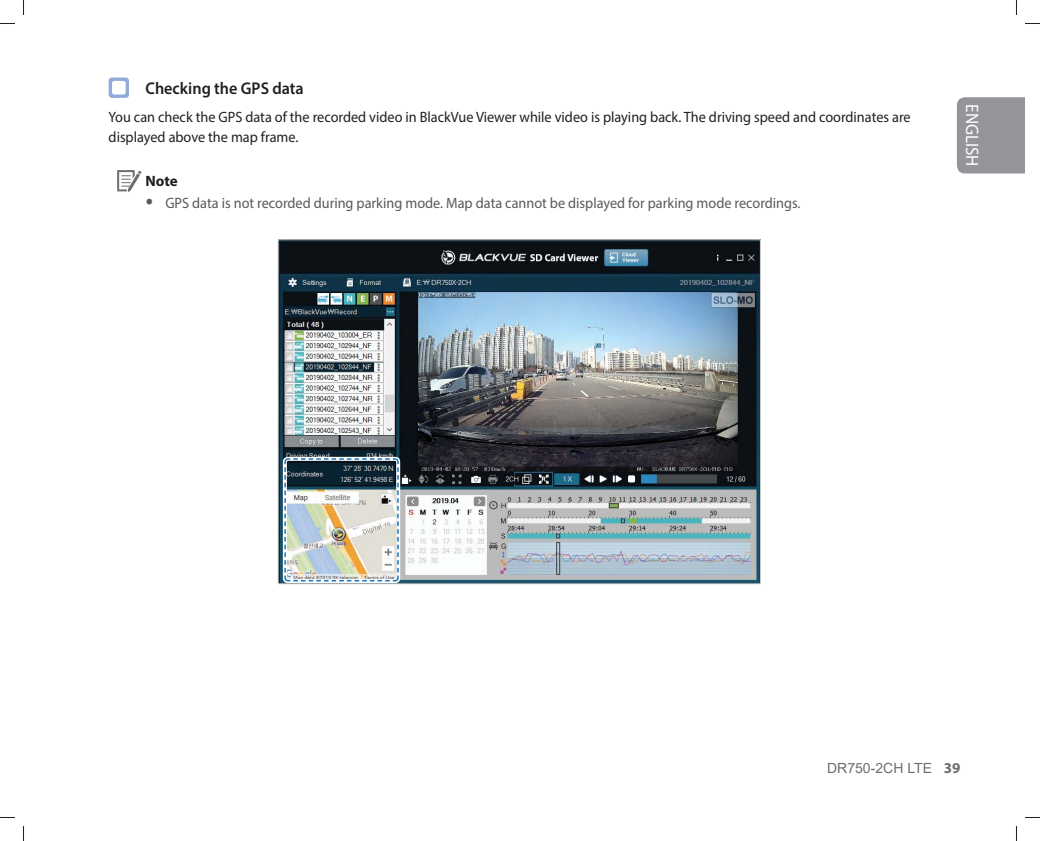
<style>
.page{position:relative;width:1040px;height:841px;background:#fff}
.page>*{position:absolute;margin:0;border:0;box-sizing:border-box;transform-origin:0 0}
.t1{font:18px "Myriad Pro";color:#fff;scale:.95 1}
.t2{font:600 17px "Myriad Pro";color:#231f20;scale:.95 1}
.t3{font:15px/20px "Myriad Pro";color:#231f20;scale:.95 1}
.t4{font:15px "Myriad Pro";color:#58595b;scale:.95 1}
.t5{font:700 15px "Myriad Pro";color:#231f20}
.t6{font:14px "Arial";color:#6d6e70}
.s1{font-family:"Myriad Pro";font-weight:700;font-size:15px}
</style>
<div class="page">
<svg style="left:109px;top:77px;width:20px;height:21px"></svg>
<svg style="left:117px;top:170px;width:24px;height:22px"></svg>
<img style="left:279px;top:241px;width:479px;height:341px">
<img style="left:283px;top:457px;width:116px;height:125px">
<div style="left:956px;top:97px;width:68px;height:76px;background:#939598"></div>
<svg style="left:0;top:23px;width:15px;height:1px"></svg>
<svg style="left:1025px;top:23px;width:14px;height:1px"></svg>
<svg style="left:0;top:817px;width:15px;height:1px"></svg>
<svg style="left:1025px;top:817px;width:14px;height:1px"></svg>
<svg style="left:23px;top:0;width:1px;height:15px"></svg>
<svg style="left:23px;top:826px;width:1px;height:15px"></svg>
<p class="t2" style="left:145px;top:82px;width:168px">Checking the GPS data</p>
<p class="t3" style="left:109px;top:108px;width:845px">You can check the GPS data of the recorded video in BlackVue Viewer while video is playing back. The driving speed and coordinates are displayed above the map frame.</p>
<p class="t5" style="left:145px;top:175px;width:34px">Note</p>
<p class="t4" style="left:165px;top:197px;width:670px">GPS data is not recorded during parking mode. Map data cannot be displayed for parking mode recordings.</p>
<p class="t1" style="left:978px;top:104px;width:67px;rotate:90deg">ENGLISH</p>
<p class="t6" style="left:826px;top:760px;width:135px">DR750-2CH LTE <span class="s1">39</span></p>
</div>
